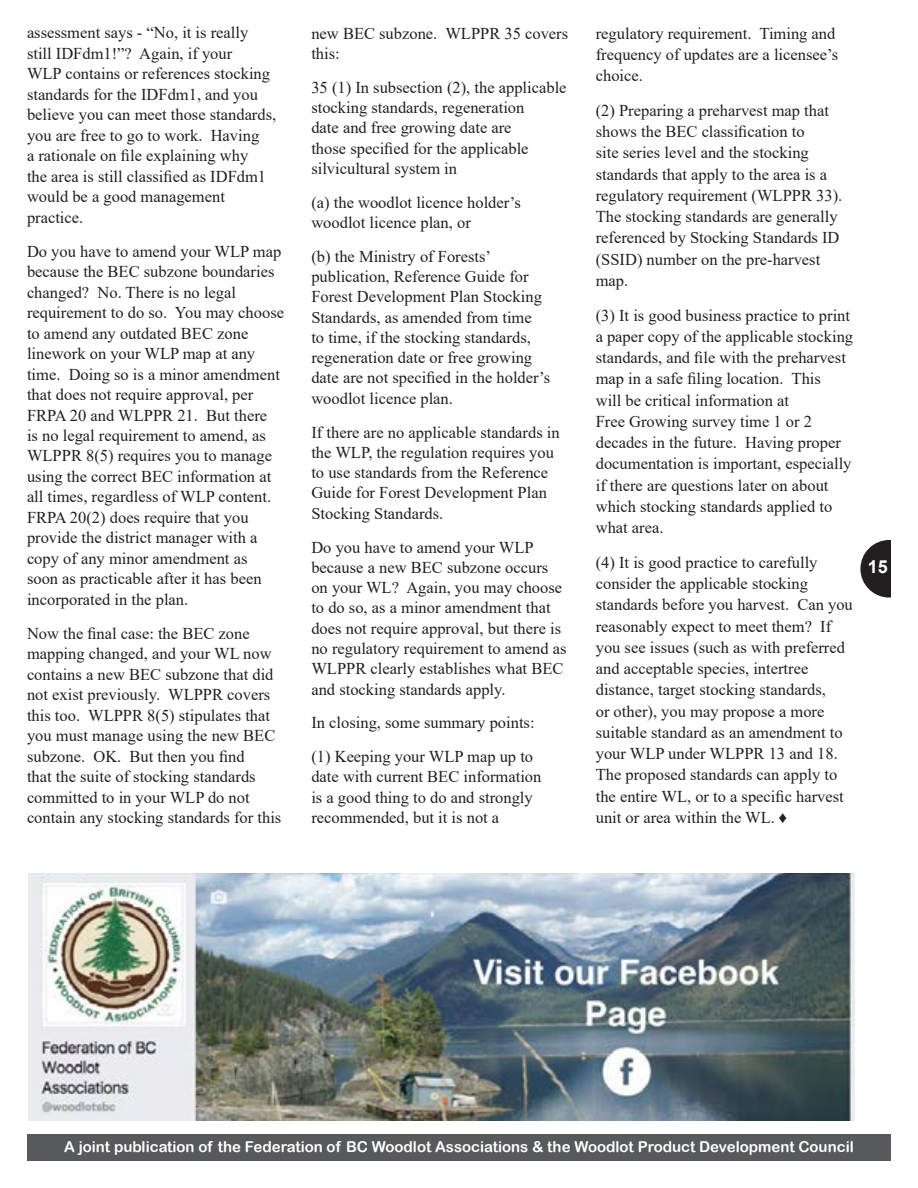
<style>
.page{position:relative;width:918px;height:1188px;background:#fff}
.page>*{position:absolute;margin:0;border:0;box-sizing:border-box;transform-origin:0 0}
.t1{font:700 18px "Arial";color:#fff}
.t2{font:16.5px/20.5px "Times New Roman";color:#231f20}
.t3{font:15px "Arial Rounded MT Bold";color:#fff}
.s1{font-family:"Arial Narrow"}
</style>
<div class="page">
<div style="left:27px;top:1134px;width:864px;height:27px;background:#58595b"></div>
<div style="left:860px;top:540px;width:58px;height:58px;background:#231f20;border-radius:50%"></div>
<div style="left:891px;top:502px;width:27px;height:135px;background:#fff"></div>
<img style="left:28px;top:873px;width:827px;height:247px">
<p class="t2" style="left:27px;top:22px;width:251px">assessment says - “No, it is really still IDFdm1!”? Again, if your<br>WLP contains or references stocking standards for the IDFdm1, and you believe you can meet those standards, you are free to go to work. Having<br>a rationale on file explaining why<br>the area is still classified as IDFdm1 would be a good management practice.</p>
<p class="t2" style="left:27px;top:240px;width:259px">Do you have to amend your WLP map because the BEC subzone boundaries changed? No. There is no legal requirement to do so. You may choose to amend any outdated BEC zone linework on your WLP map at any time. Doing so is a minor amendment that does not require approval, per<br>FRPA 20 and WLPPR 21. But there<br>is no legal requirement to amend, as<br>WLPPR 8(5) requires you to manage using the correct BEC information at all times, regardless of WLP content.<br>FRPA 20(2) does require that you provide the district manager with a copy of any minor amendment as<br>soon as practicable after it has been incorporated in the plan.</p>
<p class="t2" style="left:27px;top:622px;width:256px">Now the final case: the BEC zone mapping changed, and your WL now contains a new BEC subzone that did not exist previously. WLPPR covers this too. WLPPR 8(5) stipulates that you must manage using the new BEC subzone. OK. But then you find<br>that the suite of stocking standards committed to in your WLP do not contain any stocking standards for this</p>
<p class="t2" style="left:311px;top:22px;width:258px">new BEC subzone. WLPPR 35 covers this:</p>
<p class="t2" style="left:311px;top:76px;width:257px">35 (1) In subsection (2), the applicable stocking standards, regeneration<br>date and free growing date are<br>those specified for the applicable silvicultural system in</p>
<p class="t2" style="left:311px;top:191px;width:211px">(a) the woodlot licence holder’s woodlot licence plan, or</p>
<p class="t2" style="left:311px;top:246px;width:240px">(b) the Ministry of Forests’ publication, Reference Guide for<br>Forest Development Plan Stocking<br>Standards, as amended from time<br>to time, if the stocking standards, regeneration date or free growing date are not specified in the holder’s woodlot licence plan.</p>
<p class="t2" style="left:311px;top:421px;width:250px">If there are no applicable standards in the WLP, the regulation requires you to use standards from the Reference Guide for Forest Development Plan Stocking Standards.</p>
<p class="t2" style="left:311px;top:536px;width:257px">Do you have to amend your WLP because a new BEC subzone occurs on your WL? Again, you may choose to do so, as a minor amendment that does not require approval, but there is no regulatory requirement to amend as WLPPR clearly establishes what BEC and stocking standards apply.</p>
<p class="t2" style="left:311px;top:705px;width:225px;line-height:33.8px">In closing, some summary points: (1) Keeping your WLP map up to</p>
<p class="t2" style="left:311px;top:766px;width:232px">date with current BEC information is a good thing to do and strongly recommended, but it is not a</p>
<p class="t2" style="left:596px;top:22px;width:244px;line-height:21.3px">regulatory requirement. Timing and frequency of updates are a licensee’s choice.</p>
<p class="t2" style="left:596px;top:99px;width:248px;line-height:21.3px">(2) Preparing a preharvest map that shows the BEC classification to<br>site series level and the stocking standards that apply to the area is a regulatory requirement (WLPPR 33).<br>The stocking standards are generally referenced by Stocking Standards ID (SSID) number on the pre-harvest map.</p>
<p class="t2" style="left:596px;top:304px;width:259px;line-height:21.3px">(3) It is good business practice to print a paper copy of the applicable stocking standards, and file with the preharvest map in a safe filing location. This<br>will be critical information at<br>Free Growing survey time 1 or 2 decades in the future. Having proper documentation is important, especially if there are questions later on about which stocking standards applied to what area.</p>
<p class="t2" style="left:596px;top:551px;width:259px;line-height:21.3px">(4) It is good practice to carefully consider the applicable stocking standards before you harvest. Can you reasonably expect to meet them? If you see issues (such as with preferred and acceptable species, intertree distance, target stocking standards,<br>or other), you may propose a more suitable standard as an amendment to your WLP under WLPPR 13 and 18.<br>The proposed standards can apply to the entire WL, or to a specific harvest unit or area within the WL. <span class="s1">♦</span></p>
<p class="t1" style="left:868px;top:554px;width:22px">15</p>
<p class="t3" style="left:64px;top:1138px;width:791px">A joint publication of the Federation of BC Woodlot Associations &amp; the Woodlot Product Development Council</p>
</div>
